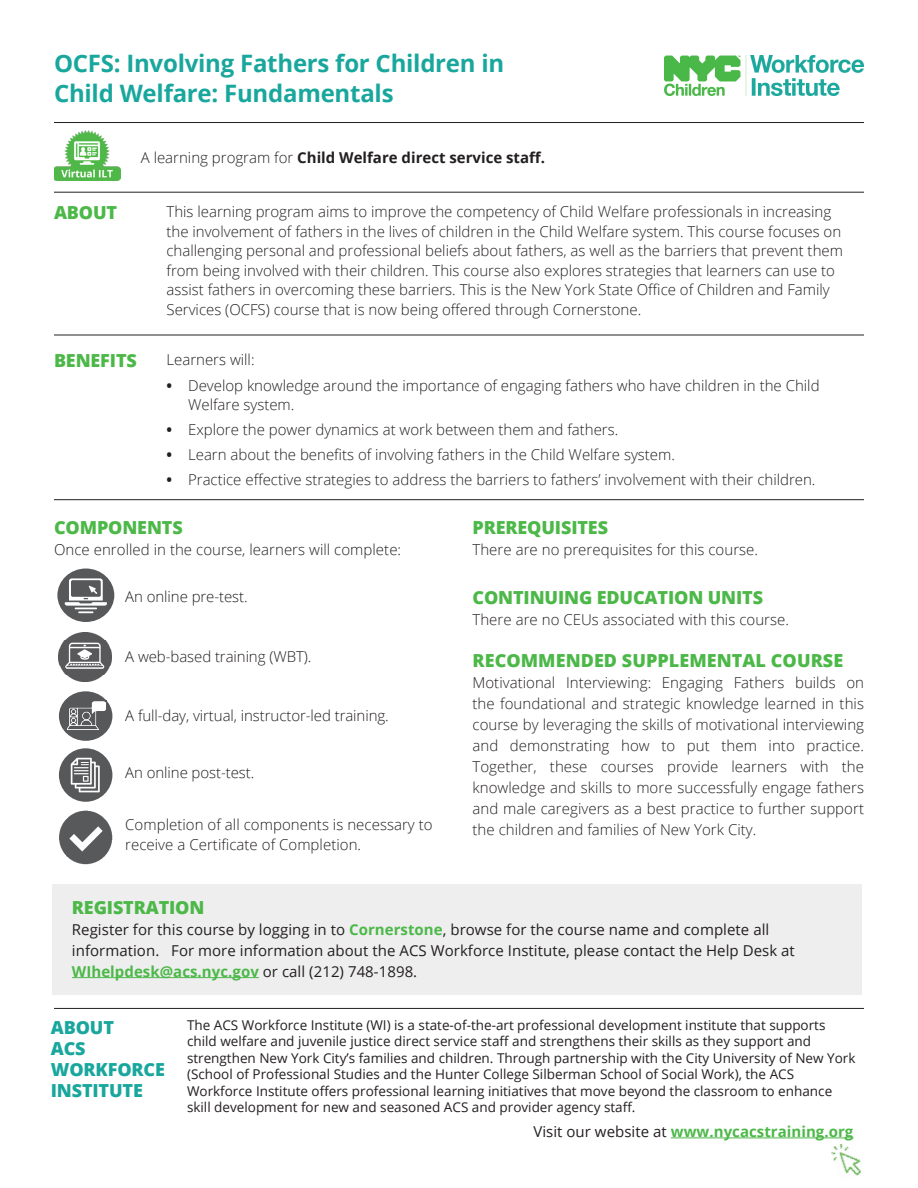
<style>
.page{position:relative;width:918px;height:1188px;background:#fff}
.page>*{position:absolute;margin:0;border:0;box-sizing:border-box;transform-origin:0 0}
.t1{font:700 24px/30px "Open Sans";letter-spacing:-.01em;color:#19a79d}
.t2{font:800 18px "Open Sans";letter-spacing:-.01em;color:#4cb848}
.t3{font:800 18px/21px "Open Sans";letter-spacing:-.01em;color:#19a79d}
.t4{font:300 15px/21px "Open Sans";color:#231f20}
.t5{font:15px/21px "Open Sans";letter-spacing:.005em;color:#231f20}
.t6{font:700 15px "Open Sans";color:#231f20}
.t7{font:700 15px "Open Sans";letter-spacing:.005em;color:#4cb848}
.t8{font:13.5px/16.5px "Open Sans";color:#231f20}
.s1{font-weight:300}
.s2{font-weight:700}
.s3{font-weight:700;color:#4cb848}
.s4{font-weight:400;color:#231f20}
</style>
<div class="page">
<div style="left:52px;top:884px;width:810px;height:110px;background:#eeeeef"></div>
<hr style="left:72px;top:977px;width:187px;height:1px;background:#4cb848">
<div style="left:57px;top:569px;width:57px;height:53px;background:#57585a;border-radius:50%"></div>
<svg style="left:65px;top:578px;width:42px;height:35px"></svg>
<div style="left:59px;top:691px;width:53px;height:50px;background:#57585a;border-radius:50%"></div>
<svg style="left:67px;top:700px;width:40px;height:30px"></svg>
<img style="left:67px;top:701px;width:39px;height:28px">
<div style="left:59px;top:748px;width:53px;height:54px;background:#57585a;border-radius:50%"></div>
<svg style="left:71px;top:758px;width:29px;height:34px"></svg>
<img style="left:59px;top:632px;width:52px;height:50px">
<img style="left:59px;top:810px;width:54px;height:55px">
<img style="left:665px;top:56px;width:199px;height:40px">
<hr style="left:54px;top:122px;width:810px;height:1px;background:#231f20">
<img style="left:54px;top:130px;width:67px;height:50px">
<hr style="left:54px;top:192px;width:810px;height:1px;background:#231f20">
<hr style="left:54px;top:335px;width:810px;height:1px;background:#231f20">
<hr style="left:54px;top:499px;width:810px;height:1px;background:#231f20">
<hr style="left:54px;top:1008px;width:810px;height:1px;background:#231f20">
<hr style="left:671px;top:1138px;width:182px;height:1px;background:#4cb848">
<img style="left:833px;top:1146px;width:16px;height:3px">
<img style="left:832px;top:1149px;width:16px;height:6px">
<img style="left:833px;top:1152px;width:16px;height:9px">
<img style="left:834px;top:1155px;width:19px;height:6px">
<img style="left:835px;top:1157px;width:25px;height:4px">
<img style="left:836px;top:1160px;width:25px;height:3px">
<img style="left:842px;top:1163px;width:17px;height:3px">
<img style="left:843px;top:1166px;width:16px;height:3px">
<img style="left:844px;top:1169px;width:17px;height:3px">
<img style="left:845px;top:1172px;width:16px;height:4px">
<h1 class="t1" style="left:54px;top:48px;width:452px">OCFS: Involving Fathers for Children in<br>Child Welfare: Fundamentals</h1>
<p class="t2" style="left:54px;top:199px;width:65px">ABOUT</p>
<p class="t6" style="left:141px;top:147px;width:406px"><span class="s1">A learning program for</span> Child Welfare direct service staff.</p>
<p class="t4" style="left:166px;top:202px;width:678px;line-height:19.5px">This learning program aims to improve the competency of Child Welfare professionals in increasing the involvement of fathers in the lives of children in the Child Welfare system. This course focuses on challenging personal and professional beliefs about fathers, as well as the barriers that prevent them from being involved with their children. This course also explores strategies that learners can use to assist fathers in overcoming these barriers. This is the New York State Office of Children and Family Services (OCFS) course that is now being offered through Cornerstone.</p>
<p class="t2" style="left:54px;top:347px;width:84px">BENEFITS</p>
<p class="t4" style="left:166px;top:348px;width:90px">Learners will:</p>
<p class="t4" style="left:188px;top:375px;width:633px;line-height:19.5px;text-indent:-22px"><span class="s2">•</span> Develop knowledge around the importance of engaging fathers who have children in the Child<br>Welfare system.</p>
<p class="t4" style="left:166px;top:419px;width:453px"><span class="s2">•</span> Explore the power dynamics at work between them and fathers.</p>
<p class="t4" style="left:166px;top:444px;width:510px"><span class="s2">•</span> Learn about the benefits of involving fathers in the Child Welfare system.</p>
<p class="t4" style="left:166px;top:469px;width:651px"><span class="s2">•</span> Practice effective strategies to address the barriers to fathers’ involvement with their children.</p>
<p class="t2" style="left:54px;top:514px;width:130px">COMPONENTS</p>
<p class="t4" style="left:54px;top:539px;width:349px">Once enrolled in the course, learners will complete:</p>
<p class="t4" style="left:125px;top:586px;width:124px">An online pre-test.</p>
<p class="t4" style="left:125px;top:646px;width:188px">A web-based training (WBT).</p>
<p class="t4" style="left:125px;top:704px;width:265px">A full-day, virtual, instructor-led training.</p>
<p class="t4" style="left:125px;top:761px;width:131px">An online post-test.</p>
<p class="t4" style="left:125px;top:814px;width:309px;line-height:20.2px">Completion of all components is necessary to receive a Certificate of Completion.</p>
<p class="t2" style="left:472px;top:514px;width:137px">PREREQUISITES</p>
<p class="t4" style="left:472px;top:539px;width:287px">There are no prerequisites for this course.</p>
<p class="t2" style="left:472px;top:584px;width:292px">CONTINUING EDUCATION UNITS</p>
<p class="t4" style="left:472px;top:608px;width:318px">There are no CEUs associated with this course.</p>
<p class="t2" style="left:472px;top:647px;width:372px">RECOMMENDED SUPPLEMENTAL COURSE</p>
<p class="t4" style="left:472px;top:671px;width:393px;text-align:justify">Motivational Interviewing: Engaging Fathers builds on the foundational and strategic knowledge learned in this course by leveraging the skills of motivational interviewing and demonstrating how to put them into practice.<br>Together, these courses provide learners with the knowledge and skills to more successfully engage fathers and male caregivers as a best practice to further support the children and families of New York City.</p>
<p class="t2" style="left:72px;top:893px;width:134px">REGISTRATION</p>
<p class="t5" style="left:72px;top:918px;width:724px">Register for this course by logging in to <span class="s3">Cornerstone</span>, browse for the course name and complete all information. For more information about the ACS Workforce Institute, please contact the Help Desk at<br><span class="s3">WIhelpdesk@acs.nyc.gov</span> or call (212) 748-1898.</p>
<p class="t3" style="left:51px;top:1016px;width:116px">ABOUT<br>ACS<br>WORKFORCE<br>INSTITUTE</p>
<p class="t8" style="left:187px;top:1016px;width:670px">The ACS Workforce Institute (WI) is a state-of-the-art professional development institute that supports child welfare and juvenile justice direct service staff and strengthens their skills as they support and strengthen New York City’s families and children. Through partnership with the City University of New York (School of Professional Studies and the Hunter College Silberman School of Social Work), the ACS Workforce Institute offers professional learning initiatives that move beyond the classroom to enhance skill development for new and seasoned ACS and provider agency staff.</p>
<p class="t7" style="left:533px;top:1121px;width:322px"><span class="s4">Visit our website at</span> www.nycacstraining.org</p>
</div>
